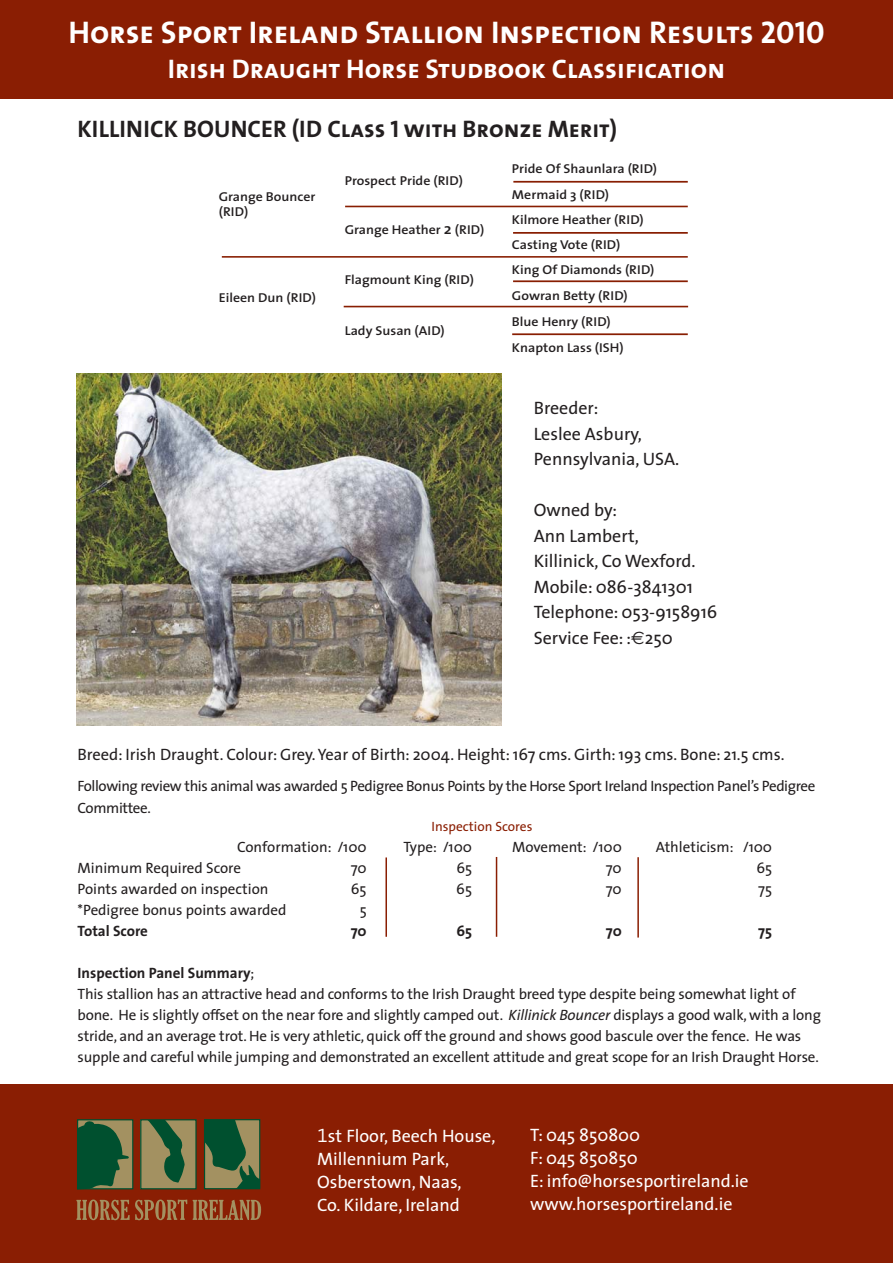
<style>
.page{position:relative;width:893px;height:1263px;background:#fff}
.page>*{position:absolute;margin:0;border:0;box-sizing:border-box;transform-origin:0 0}
.t1{font:31.5px "The Sans Bold Caps";color:#fff}
.t2{font:27px "The Sans Bold Caps";color:#fff}
.t3{font:24px "The Sans Bold Caps";color:#231f20}
.t4{font:18px/23.1px "The Sans";color:#fff}
.t5{font:18px/25.5px "The Sans";color:#231f20}
.t6{font:16.5px "The Sans";color:#231f20}
.t7{font:15px/21px "The Sans";letter-spacing:-.01em;color:#231f20}
.t8{font:700 15px "The Sans";color:#231f20}
.t9{font:13.5px "The Sans";color:#8a1e03}
.t10{font:600 12.9px/25.5px "The Sans";color:#231f20;scale:1.08 1}
.s1{font-size:15.15px}
.s2{font-family:"Euro Sans"}
.s3{font-weight:700}
.s4{font-style:italic}
.s5{font-family:"The Sans Semi Light Expert";font-size:19.5px}
</style>
<div class="page">
<div style="left:0;top:1085px;width:893px;height:178px;background:#8a1e03"></div>
<div style="left:0;top:0;width:893px;height:98px;background:#8a1e03"></div>
<div style="left:78px;top:1120px;width:55px;height:69px;background:#a39161"></div>
<div style="left:77px;top:1119px;width:56px;height:70px;border:1px solid #00502f"></div>
<div style="left:141px;top:1120px;width:55px;height:69px;background:#a39161"></div>
<div style="left:140px;top:1119px;width:57px;height:70px;border:1px solid #00502f"></div>
<svg style="left:147px;top:1120px;width:38px;height:63px"></svg>
<svg style="left:76px;top:1199px;width:111px;height:21px"></svg>
<svg style="left:193px;top:1200px;width:68px;height:20px"></svg>
<svg style="left:205px;top:1119px;width:55px;height:70px;background:#4b6d45"></svg>
<svg style="left:77px;top:1121px;width:52px;height:68px"></svg>
<hr style="left:345px;top:206px;width:343px;height:1px;background:#881e02">
<hr style="left:513px;top:181px;width:175px;height:2px;background:#881e02">
<hr style="left:513px;top:232px;width:175px;height:2px;background:#881e02">
<hr style="left:222px;top:256px;width:466px;height:2px;background:#881e02">
<hr style="left:513px;top:280px;width:175px;height:2px;background:#881e02">
<hr style="left:344px;top:306px;width:344px;height:1px;background:#881e02">
<hr style="left:512px;top:333px;width:176px;height:2px;background:#881e02">
<hr style="left:385px;top:857px;width:2px;height:80px;background:#8a1e03">
<hr style="left:496px;top:857px;width:1px;height:80px;background:#8a1e03">
<hr style="left:637px;top:857px;width:2px;height:80px;background:#8a1e03">
<img style="left:77px;top:373px;width:424px;height:352px">
<h1 class="t1" style="left:68px;top:14px;width:758px">Horse Sport Ireland Stallion Inspection Results 2010</h1>
<h2 class="t2" style="left:168px;top:53px;width:559px">Irish Draught Horse Studbook Classification</h2>
<h3 class="t3" style="left:78px;top:115px;width:541px">KILLINICK BOUNCER (ID Class 1 with Bronze Merit)</h3>
<p class="t10" style="left:219px;top:190px;width:91px;line-height:15.5px">Grange Bouncer (RID)</p>
<p class="t10" style="left:219px;top:286px;width:92px">Eileen Dun (RID)</p>
<p class="t10" style="left:345px;top:169px;width:111px">Prospect Pride (RID)</p>
<p class="t10" style="left:345px;top:218px;width:131px">Grange Heather <span class="s1">2</span> (RID)</p>
<p class="t10" style="left:345px;top:268px;width:121px">Flagmount King (RID)</p>
<p class="t10" style="left:345px;top:319px;width:94px">Lady Susan (AID)</p>
<p class="t10" style="left:512px;top:157px;width:136px">Pride Of Shaunlara (RID)<br>Mermaid 3 (RID)<br>Kilmore Heather (RID)<br>Casting Vote (RID)<br>King Of Diamonds (RID)<br>Gowran Betty (RID)<br>Blue Henry (RID)<br>Knapton Lass (ISH)</p>
<p class="t5" style="left:534px;top:397px;width:147px">Breeder:<br>Leslee Asbury,<br>Pennsylvania, USA.</p>
<p class="t5" style="left:534px;top:499px;width:185px">Owned by:<br>Ann Lambert,<br>Killinick, Co Wexford.<br>Mobile: 086-3841301<br>Telephone: 053-9158916<br>Service Fee: :<span class="s2">€</span>250</p>
<p class="t6" style="left:78px;top:748px;width:708px">Breed: Irish Draught. Colour: Grey. Year of Birth: 2004. Height: 167 cms. Girth: 193 cms. Bone: 21.5 cms.</p>
<p class="t7" style="left:78px;top:776px;width:739px;line-height:22.5px">Following review this animal was awarded 5 Pedigree Bonus Points by the Horse Sport Ireland Inspection Panel’s Pedigree<br>Committee.</p>
<p class="t9" style="left:432px;top:821px;width:102px">Inspection Scores</p>
<p class="t7" style="left:237px;top:838px;width:131px">Conformation: /100</p>
<p class="t7" style="left:403px;top:838px;width:70px">Type: /100</p>
<p class="t7" style="left:512px;top:838px;width:111px">Movement: /100</p>
<p class="t7" style="left:656px;top:838px;width:118px">Athleticism: /100</p>
<p class="t7" style="left:78px;top:859px;width:165px">Minimum Required Score</p>
<p class="t7" style="left:351px;top:859px;width:18px">70</p>
<p class="t7" style="left:456px;top:859px;width:17px">65</p>
<p class="t7" style="left:606px;top:859px;width:18px">70</p>
<p class="t7" style="left:756px;top:859px;width:17px">65</p>
<p class="t7" style="left:78px;top:880px;width:192px">Points awarded on inspection</p>
<p class="t7" style="left:351px;top:880px;width:17px">65</p>
<p class="t7" style="left:456px;top:880px;width:17px">65</p>
<p class="t7" style="left:606px;top:880px;width:18px">70</p>
<p class="t7" style="left:758px;top:880px;width:15px">75</p>
<p class="t7" style="left:78px;top:901px;width:210px">*Pedigree bonus points awarded</p>
<p class="t7" style="left:360px;top:901px;width:9px">5</p>
<p class="t8" style="left:78px;top:918px;width:72px">Total Score</p>
<p class="t8" style="left:351px;top:918px;width:17px">70</p>
<p class="t8" style="left:456px;top:918px;width:17px">65</p>
<p class="t8" style="left:606px;top:918px;width:17px">70</p>
<p class="t8" style="left:758px;top:918px;width:15px">75</p>
<p class="t7" style="left:78px;top:964px;width:745px"><span class="s3">Inspection Panel Summary</span>;<br>This stallion has an attractive head and conforms to the Irish Draught breed type despite being somewhat light of bone. He is slightly offset on the near fore and slightly camped out. <span class="s4">Killinick Bouncer</span> displays a good walk, with a long stride, and an average trot. He is very athletic, quick off the ground and shows good bascule over the fence. He was supple and careful while jumping and demonstrated an excellent attitude and great scope for an Irish Draught Horse.</p>
<p class="t4" style="left:317px;top:1126px;width:180px"><span class="s5">1</span>st Floor, Beech House,<br>Millennium Park,<br>Osberstown, Naas,<br>Co. Kildare, Ireland</p>
<p class="t4" style="left:530px;top:1125px;width:220px">T: 045 850800<br>F: 045 850850<br>E: info@horsesportireland.ie www.horsesportireland.ie</p>
</div>
